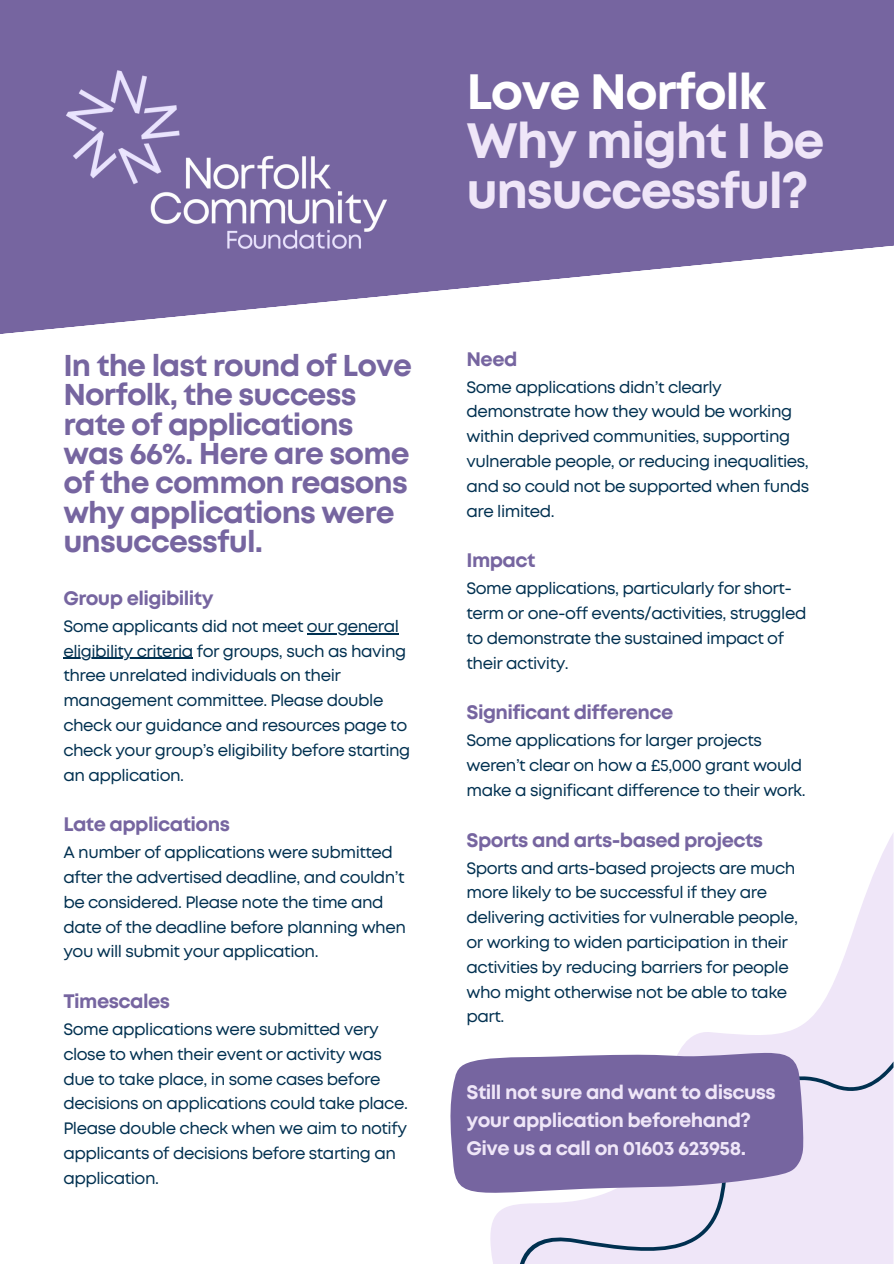
<style>
.page{position:relative;width:894px;height:1264px;background:#fff}
.page>*{position:absolute;margin:0;border:0;box-sizing:border-box;transform-origin:0 0}
.t1{font:700 49.5px/49.5px "Mont";letter-spacing:-.03em;color:#efe6f8}
.t2{font:700 30.15px/29.2px "Mont";letter-spacing:-.03em;color:#7665a0}
.t3{font:700 19.5px "Mont";letter-spacing:-.03em;color:#7665a0}
.t4{font:700 19.5px/28.2px "Mont";letter-spacing:-.03em;color:#efe6f8}
.t5{font:16.5px/24.8px "Mont";letter-spacing:-.03em;color:#003050}
.s1{color:#fff}
</style>
<div class="page">
<svg style="left:0;top:0;width:893px;height:334px;fill:#7665a0"></svg>
<img style="left:38px;top:0;width:376px;height:334px">
<svg style="left:490px;top:834px;width:403px;height:429px"></svg>
<div style="left:513px;top:1061px;width:380px;height:202px;background:#efe6f8"></div>
<svg style="left:450px;top:1052px;width:354px;height:151px;background:#897aad"></svg>
<hr style="left:307px;top:633px;width:91px;height:1px;background:#003050">
<hr style="left:63px;top:657px;width:130px;height:2px;background:#003050">
<p class="t1" style="left:466px;top:70px;width:359px"><span class="s1">Love Norfolk<br></span>Why might I be unsuccessful?</p>
<p class="t2" style="left:63px;top:353px;width:350px">In the last round of Love<br>Norfolk, the success rate of applications was 66%. Here are some of the common reasons why applications were unsuccessful.</p>
<p class="t3" style="left:63px;top:590px;width:152px">Group eligibility</p>
<p class="t5" style="left:63px;top:615px;width:348px">Some applicants did not meet our general eligibility criteria for groups, such as having three unrelated individuals on their management committee. Please double check our guidance and resources page to check your group’s eligibility before starting an application.</p>
<p class="t3" style="left:63px;top:817px;width:168px">Late applications</p>
<p class="t5" style="left:63px;top:841px;width:344px">A number of applications were submitted after the advertised deadline, and couldn’t be considered. Please note the time and date of the deadline before planning when you will submit your application.</p>
<p class="t3" style="left:63px;top:993px;width:108px">Timescales</p>
<p class="t5" style="left:63px;top:1018px;width:346px">Some applications were submitted very close to when their event or activity was due to take place, in some cases before decisions on applications could take place.<br>Please double check when we aim to notify applicants of decisions before starting an application.</p>
<p class="t3" style="left:466px;top:351px;width:52px">Need</p>
<p class="t5" style="left:466px;top:376px;width:344px">Some applications didn’t clearly demonstrate how they would be working within deprived communities, supporting vulnerable people, or reducing inequalities, and so could not be supported when funds are limited.</p>
<p class="t3" style="left:466px;top:553px;width:71px">Impact</p>
<p class="t5" style="left:466px;top:577px;width:341px">Some applications, particularly for short&shy;term or one-off events/activities, struggled to demonstrate the sustained impact of their activity.</p>
<p class="t3" style="left:466px;top:705px;width:208px">Significant difference</p>
<p class="t5" style="left:466px;top:729px;width:340px">Some applications for larger projects weren’t clear on how a £5,000 grant would make a significant difference to their work.</p>
<p class="t3" style="left:466px;top:832px;width:298px">Sports and arts-based projects</p>
<p class="t5" style="left:466px;top:856px;width:333px">Sports and arts-based projects are much more likely to be successful if they are delivering activities for vulnerable people, or working to widen participation in their activities by reducing barriers for people who might otherwise not be able to take part.</p>
<p class="t4" style="left:466px;top:1079px;width:311px">Still not sure and want to discuss your application beforehand?<br>Give us a call on 01603 623958.</p>
</div>
